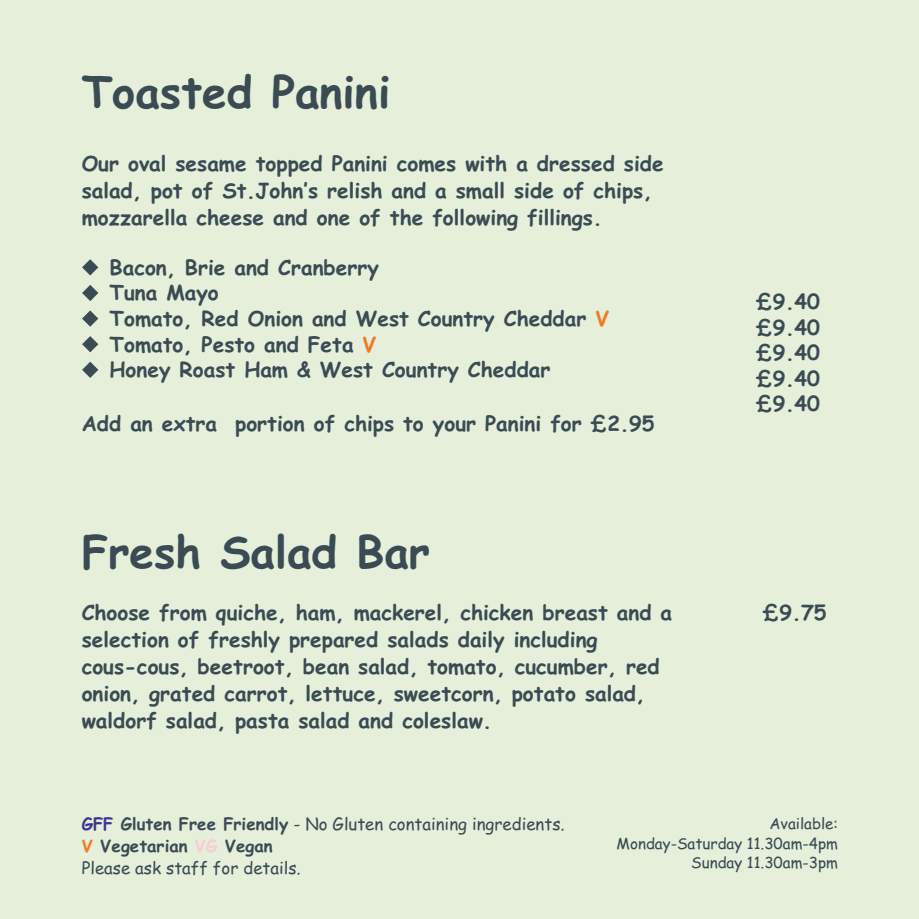
<style>
.page{position:relative;width:919px;height:919px;background:#fff}
.page>*{position:absolute;margin:0;border:0;box-sizing:border-box;transform-origin:0 0}
.t1{font:700 44px "Comic Sans MS";color:#3a4b54}
.t2{font:700 20.8px/25.6px "Comic Sans MS";color:#3a4b54}
.t3{font:16.8px/21.7px "Comic Sans MS";color:#3a4b54}
.t4{font:15.2px/19.6px "Comic Sans MS";color:#3a4b54;text-align:right}
.s1{font-family:"Monotype Sorts";font-weight:400}
.s2{color:#f47921}
.s3{font-weight:700;color:#3f3293}
.s4{font-weight:700}
.s5{font-weight:700;color:#f47921}
.s6{font-weight:700;color:#f9ccd4}
</style>
<div class="page">
<div style="left:0;top:0;width:918px;height:918px;background:#e5efda"></div>
<h1 class="t1" style="left:82px;top:67px;width:310px">Toasted Panini</h1>
<p class="t2" style="left:82px;top:150px;width:583px;line-height:26.8px">Our oval sesame topped Panini comes with a dressed side salad, pot of St.John’s relish and a small side of chips, mozzarella cheese and one of the following fillings.</p>
<p class="t2" style="left:82px;top:255px;width:529px"><span class="s1">U</span> Bacon, Brie and Cranberry<br><span class="s1">U</span> Tuna Mayo<br><span class="s1">U</span> Tomato, Red Onion and West Country Cheddar <span class="s2">V<br></span><span class="s1">U</span> Tomato, Pesto and Feta <span class="s2">V<br></span><span class="s1">U</span> Honey Roast Ham &amp; West Country Cheddar</p>
<p class="t2" style="left:82px;top:411px;width:574px">Add an extra portion of chips to your Panini for £2.95</p>
<p class="t2" style="left:756px;top:289px;width:65px;text-align:justify">£9.40 £9.40 £9.40 £9.40 £9.40</p>
<h1 class="t1" style="left:82px;top:527px;width:350px">Fresh Salad Bar</h1>
<p class="t2" style="left:82px;top:599px;width:592px;line-height:26.8px">Choose from quiche, ham, mackerel, chicken breast and a selection of freshly prepared salads daily including cous-cous, beetroot, bean salad, tomato, cucumber, red onion, grated carrot, lettuce, sweetcorn, potato salad, waldorf salad, pasta salad and coleslaw.</p>
<p class="t2" style="left:762px;top:600px;width:65px">£9.75</p>
<p class="t3" style="left:82px;top:813px;width:484px"><span class="s3">GFF</span> <span class="s4">Gluten Free Friendly</span> - No Gluten containing ingredients.<br><span class="s5">V</span> <span class="s4">Vegetarian</span> <span class="s6">VG</span> <span class="s4">Vegan<br></span>Please ask staff for details.</p>
<p class="t4" style="left:616px;top:813px;width:223px">Available:<br>Monday-Saturday 11.30am-4pm<br>Sunday 11.30am-3pm</p>
</div>
